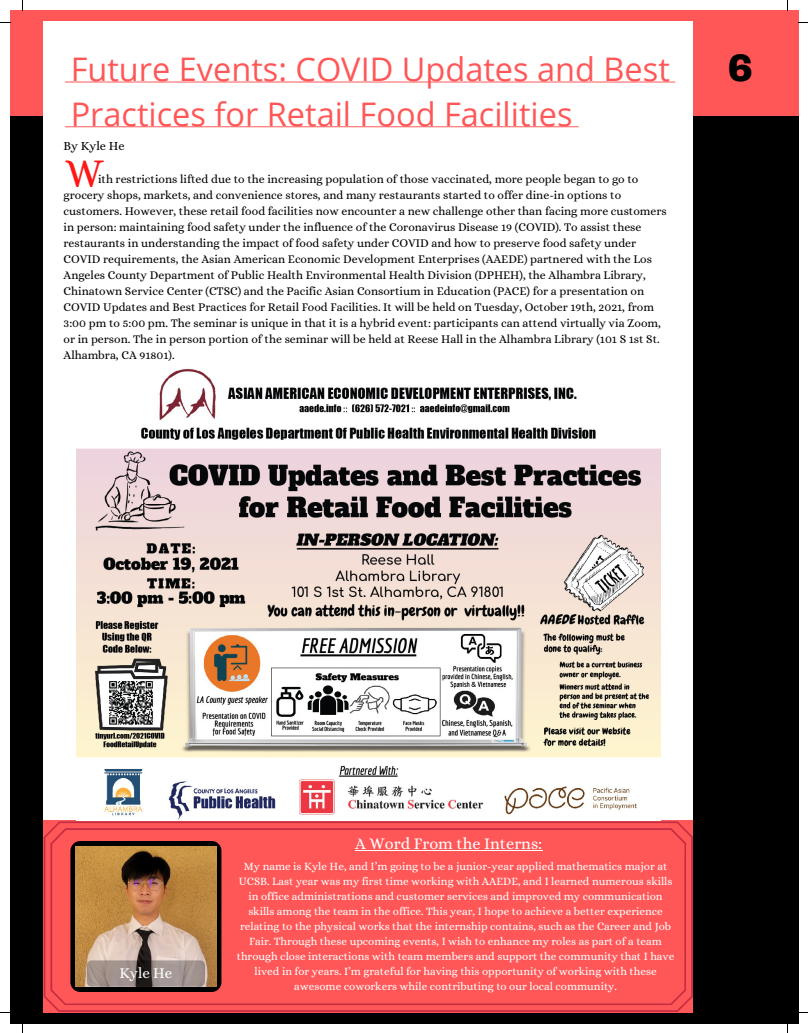
<style>
.page{position:relative;width:808px;height:1033px;background:#fff}
.page>*{position:absolute;margin:0;border:0;box-sizing:border-box;transform-origin:0 0}
.t1{font:40.88px "Alice";color:#ff1616}
.t2{font:900 37.5px "Archivo";color:#000}
.t3{font:32.5px/45px "Open Sans";color:#ff5757}
.t4{font:16.38px "Alice";color:#fff}
.t5{font:15px "Alice";color:#fff}
.t6{font:12.38px "Alice";color:#000}
.t7{font:11.88px/16px "Alice";color:#000}
.t8{font:11.25px/15px "Alice";color:#fff;text-align:center}
</style>
<div class="page">
<div style="left:10px;top:10px;width:788px;height:106px;background:#ff5757"></div>
<div style="left:10px;top:116px;width:788px;height:907px;background:#000"></div>
<div style="left:44px;top:22px;width:648px;height:990px;background:#fff"></div>
<hr style="left:65px;top:82px;width:610px;height:1px;background:#ff5757">
<hr style="left:65px;top:126px;width:513px;height:1px;background:#ff5757">
<svg style="left:44px;top:821px;width:648px;height:190px;background:#e95b55"></svg>
<img style="left:77px;top:369px;width:583px;height:451px">
<p class="t3" style="left:71px;top:46px;width:600px">Future Events: COVID Updates and Best<br>Practices for Retail Food Facilities</p>
<p class="t6" style="left:64px;top:138px;width:63px">By Kyle He</p>
<p class="t7" style="left:64px;top:171px;width:604px;text-indent:34px">ith restrictions lifted due to the increasing population of those vaccinated, more people began to go to grocery shops, markets, and convenience stores, and many restaurants started to offer dine-in options to customers. However, these retail food facilities now encounter a new challenge other than facing more customers in person: maintaining food safety under the influence of the Coronavirus Disease 19 (COVID). To assist these restaurants in understanding the impact of food safety under COVID and how to preserve food safety under COVID requirements, the Asian American Economic Development Enterprises (AAEDE) partnered with the Los Angeles County Department of Public Health Environmental Health Division (DPHEH), the Alhambra Library, Chinatown Service Center (CTSC) and the Pacific Asian Consortium in Education (PACE) for a presentation on COVID Updates and Best Practices for Retail Food Facilities. It will be held on Tuesday, October 19th, 2021, from 3:00 pm to 5:00 pm. The seminar is unique in that it is a hybrid event: participants can attend virtually via Zoom, or in person. The in person portion of the seminar will be held at Reese Hall in the Alhambra Library (101 S 1st St.<br>Alhambra, CA 91801).</p>
<p class="t1" style="left:65px;top:150px;width:40px">W</p>
<p class="t2" style="left:727px;top:48px;width:27px">6</p>
<p class="t5" style="left:119px;top:964px;width:55px">Kyle He</p>
<p class="t4" style="left:355px;top:834px;width:188px">A Word From the Interns:</p>
<p class="t8" style="left:237px;top:858px;width:439px">My name is Kyle He, and I’m going to be a junior-year applied mathematics major at UCSB. Last year was my first time working with AAEDE, and I learned numerous skills in office administrations and customer services and improved my communication skills among the team in the office. This year, I hope to achieve a better experience relating to the physical works that the internship contains, such as the Career and Job Fair. Through these upcoming events, I wish to enhance my roles as part of a team through close interactions with team members and support the community that I have lived in for years. I’m grateful for having this opportunity of working with these awesome coworkers while contributing to our local community.</p>
</div>
